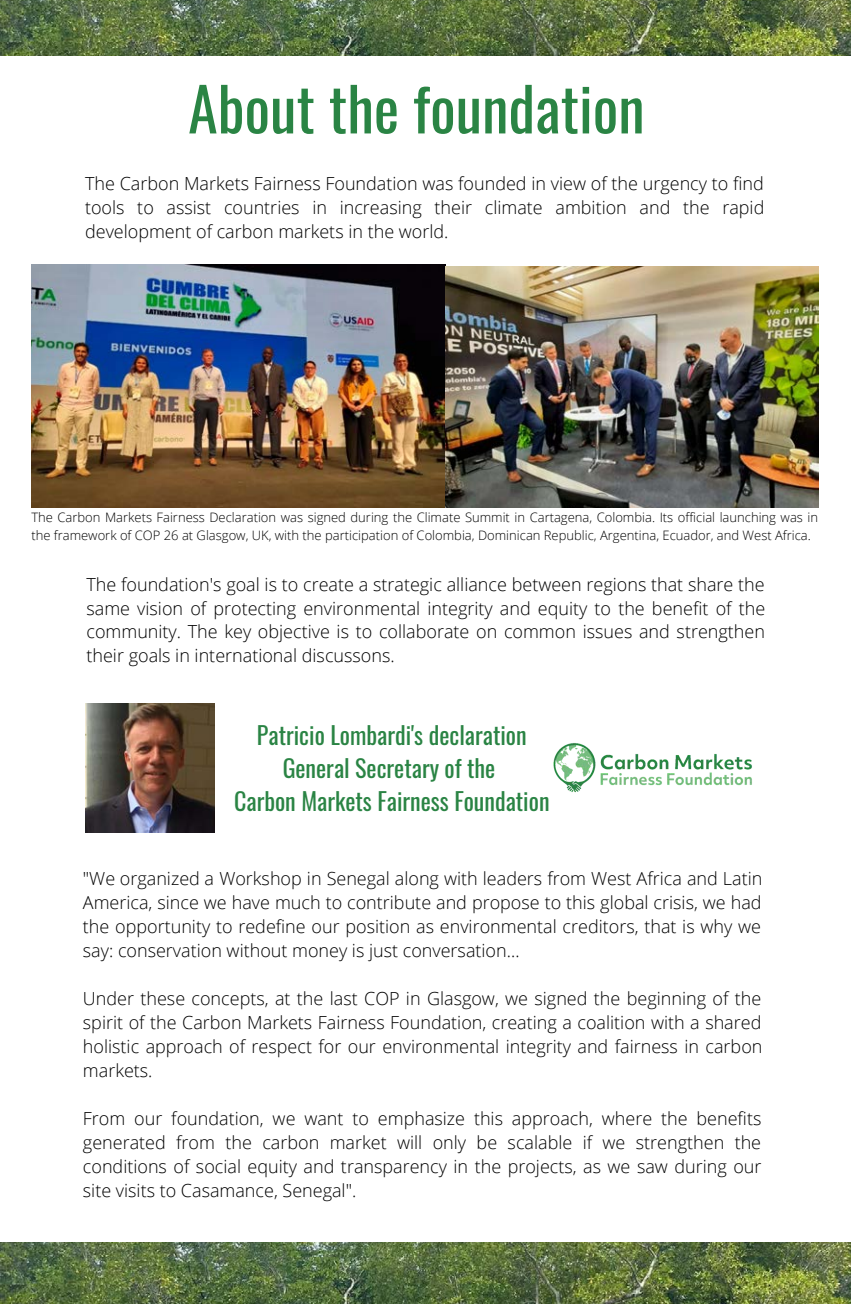
<style>
.page{position:relative;width:851px;height:1304px;background:#fff}
.page>*{position:absolute;margin:0;border:0;box-sizing:border-box;transform-origin:0 0}
.t1{font:60px "Oswald";color:#2a8444}
.t2{font:24px/33px "Oswald";color:#2a8444;text-align:center}
.t3{font:300 18px/24px "Open Sans";color:#000;text-align:justify}
.t4{font:300 13px/17.4px "Open Sans";color:#000}
</style>
<div class="page">
<img style="left:0;top:0;width:850px;height:55px">
<img style="left:0;top:1242px;width:850px;height:61px">
<img style="left:31px;top:264px;width:414px;height:243px">
<img style="left:445px;top:266px;width:373px;height:241px">
<img style="left:85px;top:703px;width:129px;height:129px">
<img style="left:553px;top:743px;width:199px;height:50px">
<h1 class="t1" style="left:188px;top:62px;width:457px">About the foundation</h1>
<p class="t3" style="left:85px;top:171px;width:680px">The Carbon Markets Fairness Foundation was founded in view of the urgency to find tools to assist countries in increasing their climate ambition and the rapid development of carbon markets in the world.</p>
<p class="t4" style="left:31px;top:508px;width:787px">The Carbon Markets Fairness Declaration was signed during the Climate Summit in Cartagena, Colombia. Its official launching was in the framework of COP 26 at Glasgow, UK, with the participation of Colombia, Dominican Republic, Argentina, Ecuador, and West Africa.</p>
<p class="t3" style="left:86px;top:571px;width:680px">The foundation's goal is to create a strategic alliance between regions that share the same vision of protecting environmental integrity and equity to the benefit of the community. The key objective is to collaborate on common issues and strengthen their goals in international discussons.</p>
<h2 class="t2" style="left:234px;top:717px;width:317px">Patricio Lombardi's declaration<br>General Secretary of the<br>Carbon Markets Fairness Foundation</h2>
<p class="t3" style="left:83px;top:865px;width:680px">"We organized a Workshop in Senegal along with leaders from West Africa and Latin America, since we have much to contribute and propose to this global crisis, we had the opportunity to redefine our position as environmental creditors, that is why we say: conservation without money is just conversation…</p>
<p class="t3" style="left:83px;top:985px;width:680px">Under these concepts, at the last COP in Glasgow, we signed the beginning of the spirit of the Carbon Markets Fairness Foundation, creating a coalition with a shared holistic approach of respect for our environmental integrity and fairness in carbon markets.</p>
<p class="t3" style="left:83px;top:1105px;width:679px">From our foundation, we want to emphasize this approach, where the benefits generated from the carbon market will only be scalable if we strengthen the conditions of social equity and transparency in the projects, as we saw during our site visits to Casamance, Senegal".</p>
</div>
